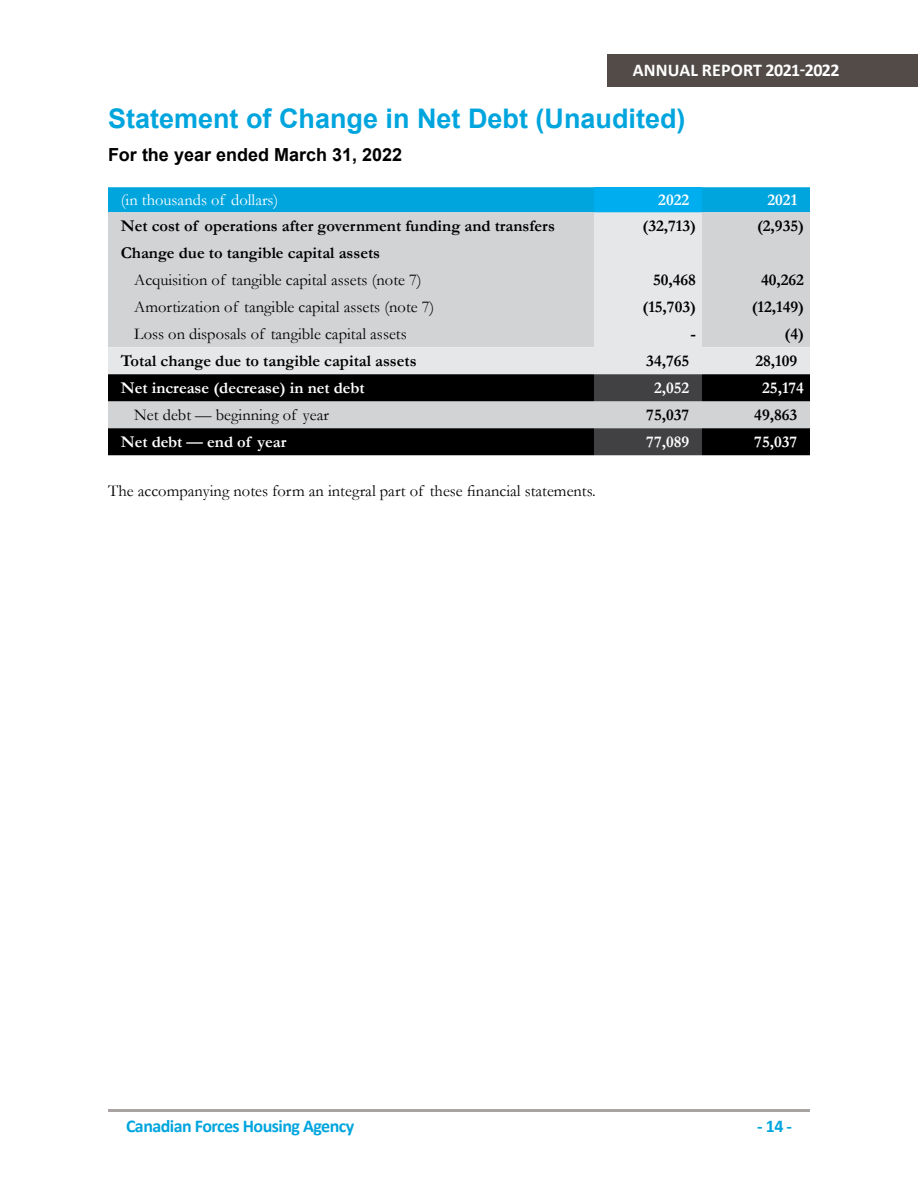
<style>
.page{position:relative;width:918px;height:1188px;background:#fff}
.page>*{position:absolute;margin:0;border:0;box-sizing:border-box;transform-origin:0 0}
.SubHeading_3{font:700 27px "Arial";color:#01a5de}
.t1{font:700 18px "Calibri";letter-spacing:-.03em;color:#01a5de}
.SubHeading_4{font:700 18px "Arial";color:#000}
.t2{font:700 18px "Calibri";letter-spacing:.005em;color:#fff}
.L2{font:16.5px "Garamond";color:#000}
.L1{font:700 16.5px "Garamond";color:#000}
.Paragraph__Main_text{font:16.5px "Garamond";color:#000}
.numbers_tabs_for_bra{font:700 16.5px "Garamond";color:#000}
.footer_tBold_1{font:700 16.5px "Garamond";color:#fff}
.numbers{font:700 16.5px "Garamond";color:#000}
.header_tReg{font:16.5px "Garamond";color:#fff}
.footer_tBold_2{font:700 16.5px "Garamond";color:#fff}
.header_tBold_align_r{font:700 16.5px "Garamond";color:#fff}
.footer_tBold_2_TABS{font:700 16.5px "Garamond";color:#fff}
</style>
<div class="page">
<hr style="left:108px;top:1109px;width:702px;height:3px;background:#a9a3a1">
<div style="left:608px;top:54px;width:310px;height:32px;background:#524b48"></div>
<div style="left:108px;top:187px;width:702px;height:25px;background:#01a5de"></div>
<div style="left:594px;top:187px;width:108px;height:25px;background:#00aeef"></div>
<svg style="left:108px;top:212px;width:702px;height:162px;background:#d7d8d9"></svg>
<svg style="left:108px;top:374px;width:702px;height:81px;background:#464747"></svg>
<svg style="left:594px;top:374px;width:108px;height:81px;background:#717173"></svg>
<p class="t2" style="left:633px;top:57px;width:208px">ANNUAL REPORT 2021-2022</p>
<h3 class="SubHeading_3" style="left:108px;top:99px;width:579px">Statement of Change in Net Debt (Unaudited)</h3>
<h4 class="SubHeading_4" style="left:108px;top:142px;width:296px">For the year ended March 31, 2022</h4>
<p class="header_tReg" style="left:121px;top:189px;width:159px">(in thousands of dollars)</p>
<p class="header_tBold_align_r" style="left:658px;top:189px;width:32px">2022</p>
<p class="header_tBold_align_r" style="left:768px;top:189px;width:31px">2021</p>
<p class="L1" style="left:121px;top:215px;width:436px">Net cost of operations after government funding and transfers</p>
<p class="numbers_tabs_for_bra" style="left:643px;top:215px;width:55px">(32,713)</p>
<p class="numbers_tabs_for_bra" style="left:757px;top:215px;width:48px">(2,935)</p>
<p class="L1" style="left:121px;top:242px;width:261px">Change due to tangible capital assets</p>
<p class="L2" style="left:134px;top:269px;width:289px">Acquisition of tangible capital assets (note 7)</p>
<p class="numbers_tabs_for_bra" style="left:653px;top:269px;width:44px">50,468</p>
<p class="numbers_tabs_for_bra" style="left:761px;top:269px;width:44px">40,262</p>
<p class="L2" style="left:134px;top:296px;width:302px">Amortization of tangible capital assets (note 7)</p>
<p class="numbers_tabs_for_bra" style="left:643px;top:296px;width:55px">(15,703)</p>
<p class="numbers_tabs_for_bra" style="left:752px;top:296px;width:54px">(12,149)</p>
<p class="L2" style="left:134px;top:323px;width:274px">Loss on disposals of tangible capital assets</p>
<p class="numbers_tabs_for_bra" style="left:690px;top:323px;width:7px">-</p>
<p class="numbers_tabs_for_bra" style="left:785px;top:323px;width:21px">(4)</p>
<p class="L1" style="left:121px;top:350px;width:297px">Total change due to tangible capital assets</p>
<p class="numbers" style="left:646px;top:350px;width:44px">34,765</p>
<p class="numbers" style="left:755px;top:350px;width:43px">28,109</p>
<p class="footer_tBold_1" style="left:121px;top:377px;width:245px">Net increase (decrease) in net debt</p>
<p class="footer_tBold_2" style="left:654px;top:377px;width:37px">2,052</p>
<p class="footer_tBold_2_TABS" style="left:762px;top:377px;width:43px">25,174</p>
<p class="L2" style="left:134px;top:404px;width:196px">Net debt — beginning of year</p>
<p class="numbers" style="left:646px;top:404px;width:44px">75,037</p>
<p class="numbers" style="left:754px;top:404px;width:44px">49,863</p>
<p class="footer_tBold_1" style="left:121px;top:431px;width:167px">Net debt — end of year</p>
<p class="footer_tBold_2" style="left:646px;top:431px;width:44px">77,089</p>
<p class="footer_tBold_2" style="left:754px;top:431px;width:44px">75,037</p>
<p class="Paragraph__Main_text" style="left:108px;top:480px;width:489px">The accompanying notes form an integral part of these financial statements.</p>
<p class="t1" style="left:126px;top:1113px;width:230px">Canadian Forces Housing Agency</p>
<p class="t1" style="left:757px;top:1113px;width:36px">- 14 -</p>
</div>
